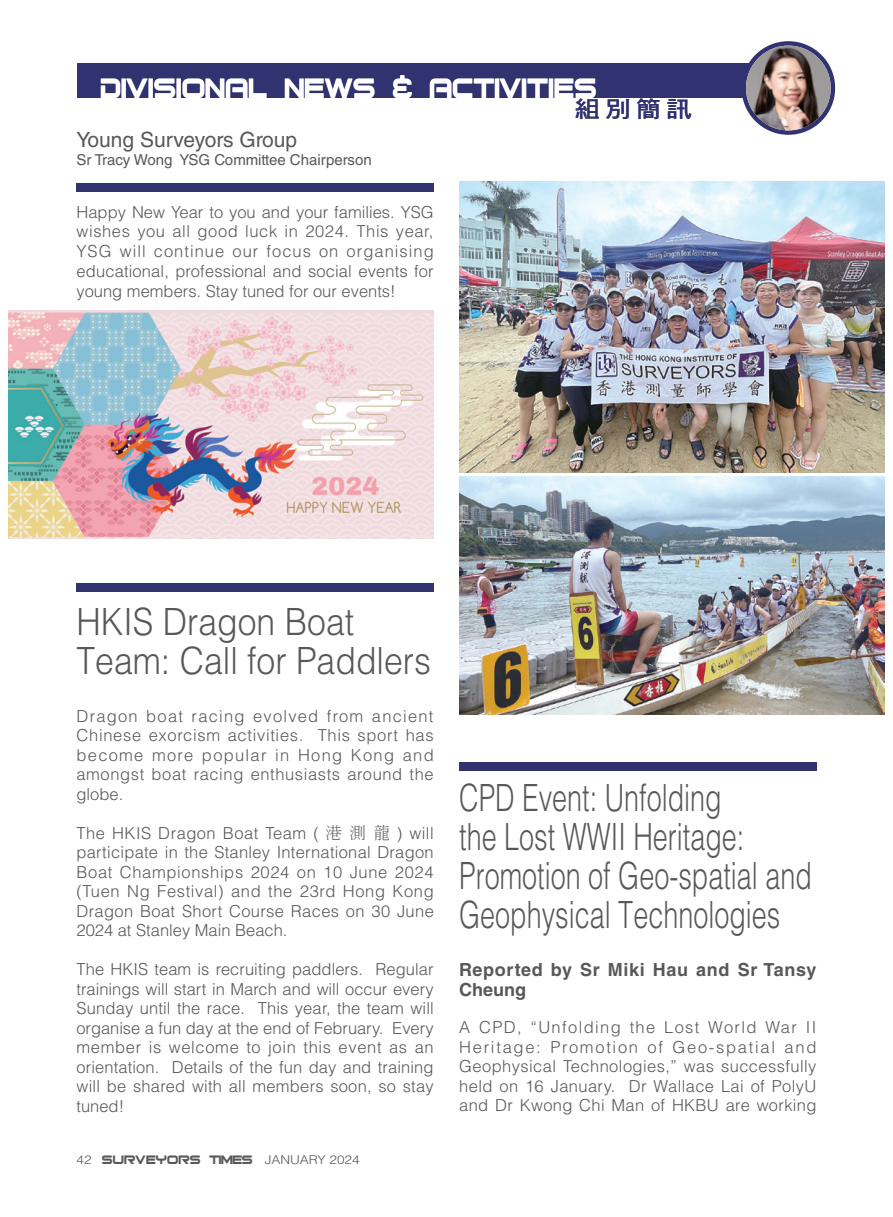
<style>
.page{position:relative;width:893px;height:1217px;background:#fff}
.page>*{position:absolute;margin:0;border:0;box-sizing:border-box;transform-origin:0 0}
.t1{font:300 37.5px/39px "Helvetica LT Std";color:#57585a;scale:.72 1}
.t2{font:300 37.5px/39px "Helvetica LT Std";color:#57585a;scale:.9 1}
.t3{font:37.5px "Bitsumishi";color:#fff;scale:.9 1}
.t4{font:22.95px "DF Hei Bd HK BF";color:#313371;scale:1.11 1}
.t5{font:21px "Helvetica LT Std";color:#57585a}
.t6{font:700 18px/19.5px "Helvetica LT Std";letter-spacing:.04em;color:#57585a}
.t7{font:300 16.5px/19.5px "Helvetica LT Std";letter-spacing:.015em;color:#57585a;text-align:justify}
.t8{font:16.5px "Bitsumishi";color:#57585a}
.t9{font:15px "Helvetica LT Std";color:#57585a}
.s1{font-family:"Adobe Ming Std"}
.s2{font-family:"Helvetica LT Std";font-weight:300;font-size:12.15px}
</style>
<div class="page">
<div style="left:77px;top:64px;width:739px;height:34px;background:#313371"></div>
<svg style="left:742px;top:41px;width:93px;height:94px"></svg>
<img style="left:746px;top:46px;width:85px;height:84px;border-radius:42px">
<img style="left:9px;top:310px;width:425px;height:228px">
<div style="left:77px;top:183px;width:357px;height:8px;background:#313371"></div>
<div style="left:77px;top:583px;width:357px;height:8px;background:#313371"></div>
<div style="left:459px;top:762px;width:357px;height:8px;background:#313371"></div>
<img style="left:459px;top:182px;width:425px;height:290px">
<img style="left:459px;top:476px;width:425px;height:238px">
<h1 class="t3" style="left:101px;top:73px;width:553px">DIVISIONAL NEWS &amp; ACTIVITIES</h1>
<h2 class="t4" style="left:575px;top:97px;width:107px">組別簡訊</h2>
<p class="t5" style="left:77px;top:127px;width:222px">Young Surveyors Group</p>
<p class="t9" style="left:77px;top:151px;width:297px">Sr Tracy Wong YSG Committee Chairperson</p>
<p class="t7" style="left:77px;top:202px;width:359px">Happy New Year to you and your families. YSG wishes you all good luck in 2024. This year, YSG will continue our focus on organising educational, professional and social events for young members. Stay tuned for our events!</p>
<h1 class="t2" style="left:77px;top:602px;width:395px">HKIS Dragon Boat<br>Team: Call for Paddlers</h1>
<p class="t7" style="left:77px;top:705px;width:359px">Dragon boat racing evolved from ancient Chinese exorcism activities. This sport has become more popular in Hong Kong and amongst boat racing enthusiasts around the globe.</p>
<p class="t7" style="left:77px;top:822px;width:359px">The HKIS Dragon Boat Team ( <span class="s1">港測龍</span> ) will participate in the Stanley International Dragon Boat Championships 2024 on 10 June 2024 (Tuen Ng Festival) and the 23rd Hong Kong Dragon Boat Short Course Races on 30 June 2024 at Stanley Main Beach.</p>
<p class="t7" style="left:77px;top:959px;width:359px">The HKIS team is recruiting paddlers. Regular trainings will start in March and will occur every Sunday until the race. This year, the team will organise a fun day at the end of February. Every member is welcome to join this event as an orientation. Details of the fun day and training will be shared with all members soon, so stay tuned!</p>
<p class="t8" style="left:77px;top:1152px;width:284px"><span class="s2">42</span> SURVEYORS TIMES <span class="s2">JANUARY 2024</span></p>
<h1 class="t1" style="left:459px;top:777px;width:491px">CPD Event: Unfolding<br>the Lost WWII Heritage:<br>Promotion of Geo-spatial and<br>Geophysical Technologies</h1>
<p class="t6" style="left:459px;top:959px;width:359px">Reported by Sr Miki Hau and Sr Tansy<br>Cheung</p>
<p class="t7" style="left:459px;top:1017px;width:359px">A CPD, “Unfolding the Lost World War II Heritage: Promotion of Geo-spatial and Geophysical Technologies,” was successfully held on 16 January. Dr Wallace Lai of PolyU and Dr Kwong Chi Man of HKBU are working</p>
</div>
